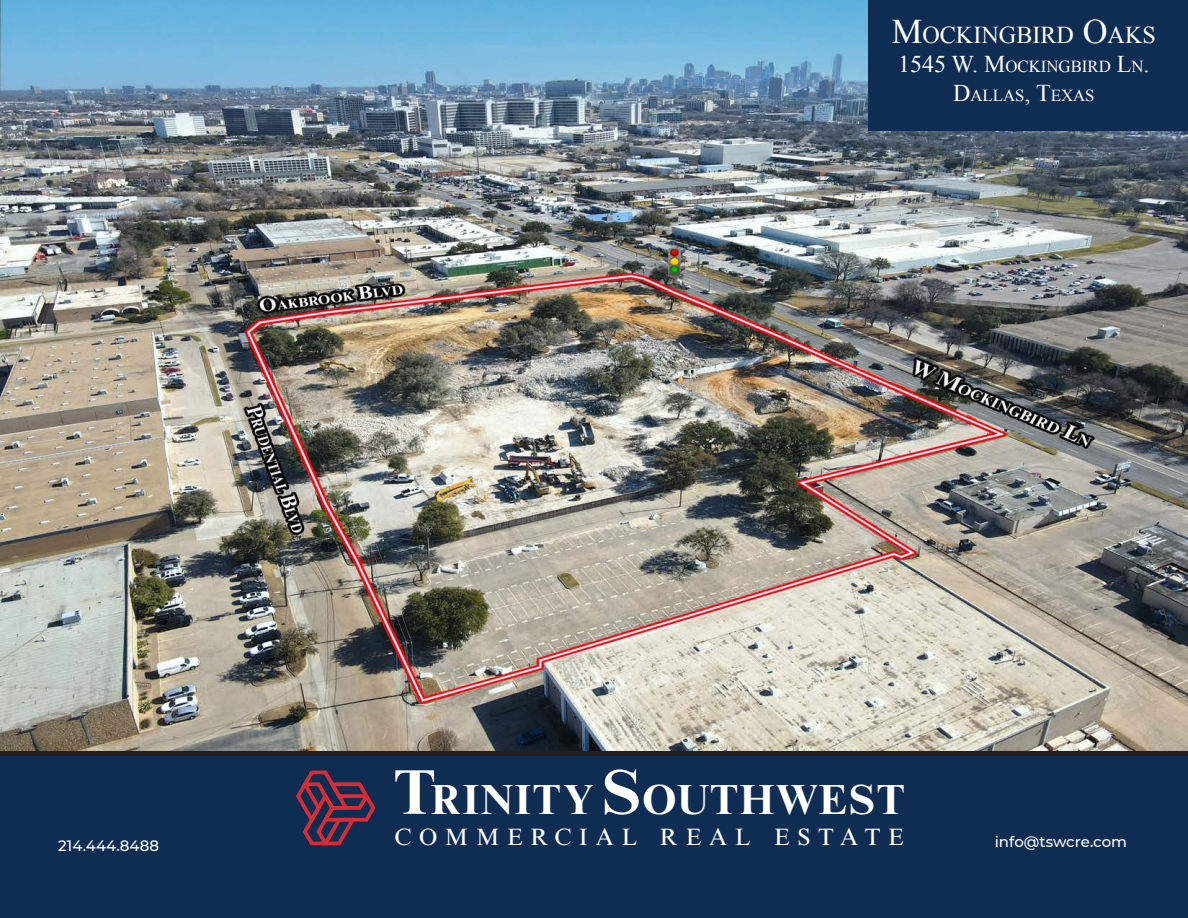
<style>
.page{position:relative;width:1188px;height:918px;background:#fff}
.page>*{position:absolute;margin:0;border:0;box-sizing:border-box;transform-origin:0 0}
.t1{font:700 42.15px "Times NRMT Pro";letter-spacing:.04em;color:#fff}
.Pg1-HEADING-ADDRESS{font:24.15px "Times New Roman";color:#fff}
.t2{font:23.7px "Times NRMT Pro";letter-spacing:.32em;color:#fff}
.Pg1-HEADING-ADDRESS-2{font:16.8px "Times New Roman";color:#fff}
.t3{font:500 15px "Montserrat";color:#fff}
.s1{font-size:34.5px}
.s2{font-size:24px}
.s3{font-size:63.3px}
</style>
<div class="page">
<svg style="left:0;top:750px;width:1188px;height:6px;background:#373332"></svg>
<img style="left:0;top:0;width:1188px;height:750px">
<div style="left:0;top:756px;width:1188px;height:162px;background:#0f2d53"></div>
<svg style="left:296px;top:770px;width:80px;height:76px"></svg>
<div style="left:868px;top:0;width:320px;height:131px;background:#0f2d53"></div>
<p class="Pg1-HEADING-ADDRESS" style="left:892px;top:19px;width:266px"><span class="s1">M</span>OCKINGBIRD <span class="s1">O</span>AKS</p>
<p class="Pg1-HEADING-ADDRESS-2" style="left:898px;top:55px;width:253px"><span class="s2">1545 W. M</span>OCKINGBIRD <span class="s2">L</span>N<span class="s2">.</span></p>
<p class="Pg1-HEADING-ADDRESS-2" style="left:953px;top:84px;width:143px"><span class="s2">D</span>ALLAS<span class="s2">, T</span>EXAS</p>
<h1 class="t1" style="left:394px;top:773px;width:513px"><span class="s3">T</span>RINITY <span class="s3">S</span>OUTHWEST</h1>
<h3 class="t2" style="left:395px;top:823px;width:511px">COMMERCIAL REAL ESTATE</h3>
<p class="t3" style="left:58px;top:836px;width:102px">214.444.8488</p>
<p class="t3" style="left:995px;top:831px;width:134px">info@tswcre.com</p>
</div>
